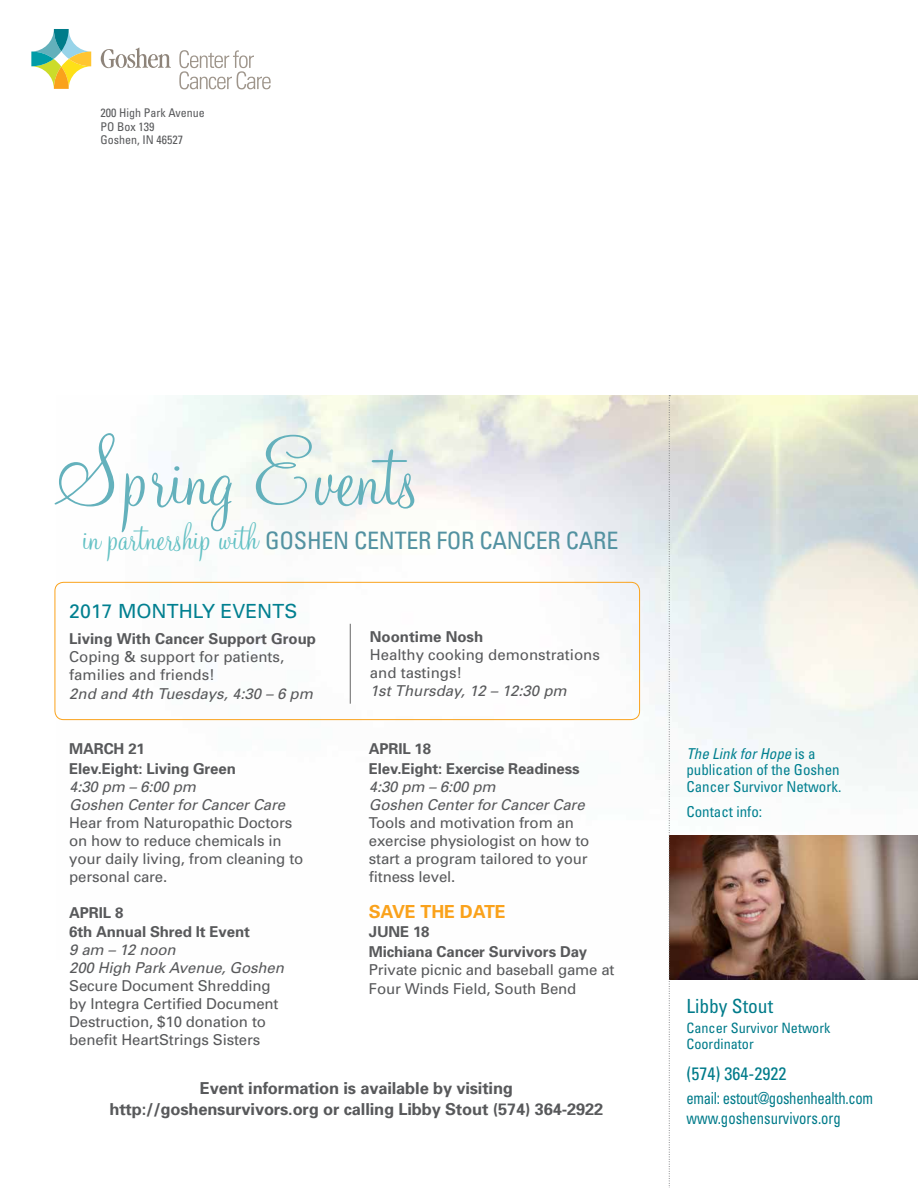
<style>
.page{position:relative;width:918px;height:1188px;background:#fff}
.page>*{position:absolute;margin:0;border:0;box-sizing:border-box;transform-origin:0 0}
.t1{font:102px "Monterey BT";color:#64b1bc}
.t2{font:condensed 24px "Univers";letter-spacing:-.01em;color:#5392a1}
.t3{font:19.5px "Univers";color:#018090}
.t4{font:condensed 19.5px "Univers";color:#007b8a}
.t5{font:condensed 18px "Univers";color:#007b8a}
.t6{font:700 18px "Univers";letter-spacing:-.01em;color:#faa21b}
.t7{font:700 16.5px/21px "Univers";letter-spacing:-.01em;color:#58595b;text-align:center}
.t8{font:condensed 16.5px/19.5px "Univers";letter-spacing:-.02em;color:#007b8a;scale:.89 1}
.t9{font:15px/18px "Univers";letter-spacing:-.01em;color:#58595b}
.t10{font:700 15px/19.5px "Univers";letter-spacing:-.01em;color:#58595b}
.t11{font:italic 15px/18px "Univers";letter-spacing:-.01em;color:#58595b}
.t12{font:condensed 15px/16.5px "Univers";color:#018090}
.t13{font:condensed 14.25px/16.5px "Univers";color:#007b8a}
.t14{font:condensed 12px/13.5px "Univers";color:#58595b}
.s1{font-family:"Monterey BT";font-stretch:normal;font-size:43.5px;color:#63c1c4}
.s2{font-style:italic}
</style>
<div class="page">
<img style="left:56px;top:395px;width:862px;height:563px">
<img style="left:670px;top:835px;width:248px;height:144px">
<svg style="left:31px;top:29px;width:60px;height:60px"></svg>
<svg style="left:101px;top:48px;width:70px;height:20px"></svg>
<svg style="left:179px;top:50px;width:92px;height:39px"></svg>
<svg style="left:669px;top:395px;width:1px;height:793px"></svg>
<div style="left:55px;top:582px;width:585px;height:138px;border:1px solid #faa21b;border-radius:9px"></div>
<hr style="left:350px;top:624px;width:1px;height:80px;background:#666">
<p class="t14" style="left:100px;top:106px;width:106px">200 High Park Avenue<br>PO Box 139<br>Goshen, IN 46527</p>
<h1 class="t1" style="left:56px;top:414px;width:364px">Spring Events</h1>
<h2 class="t2" style="left:82px;top:525px;width:538px"><span class="s1">in partnership with</span> GOSHEN CENTER FOR CANCER CARE</h2>
<h3 class="t3" style="left:69px;top:599px;width:230px">2017 MONTHLY EVENTS</h3>
<p class="t10" style="left:69px;top:628px;width:248px">Living With Cancer Support Group</p>
<p class="t9" style="left:69px;top:647px;width:217px">Coping &amp; support for patients, families and friends!</p>
<p class="t11" style="left:69px;top:685px;width:245px">2nd and 4th Tuesdays, 4:30 – 6 pm</p>
<p class="t10" style="left:69px;top:739px;width:168px">MARCH 21<br>Elev.Eight: Living Green</p>
<p class="t11" style="left:69px;top:777px;width:217px">4:30 pm – 6:00 pm<br>Goshen Center for Cancer Care</p>
<p class="t9" style="left:69px;top:813px;width:236px">Hear from Naturopathic Doctors on how to reduce chemicals in your daily living, from cleaning to personal care.</p>
<p class="t10" style="left:69px;top:902px;width:182px">APRIL 8<br>6th Annual Shred It Event</p>
<p class="t11" style="left:69px;top:941px;width:216px">9 am – 12 noon<br>200 High Park Avenue, Goshen</p>
<p class="t9" style="left:69px;top:977px;width:211px">Secure Document Shredding by Integra Certified Document<br>Destruction, $10 donation to benefit HeartStrings Sisters</p>
<p class="t10" style="left:370px;top:626px;width:115px">Noontime Nosh</p>
<p class="t9" style="left:370px;top:645px;width:232px">Healthy cooking demonstrations and tastings!</p>
<p class="t11" style="left:370px;top:681px;width:198px">1st Thursday, 12 – 12:30 pm</p>
<p class="t10" style="left:369px;top:739px;width:212px">APRIL 18<br>Elev.Eight: Exercise Readiness</p>
<p class="t11" style="left:369px;top:777px;width:217px">4:30 pm – 6:00 pm<br>Goshen Center for Cancer Care</p>
<p class="t9" style="left:369px;top:813px;width:222px">Tools and motivation from an exercise physiologist on how to start a program tailored to your fitness level.</p>
<p class="t6" style="left:369px;top:900px;width:139px">SAVE THE DATE</p>
<p class="t10" style="left:369px;top:922px;width:220px">JUNE 18<br>Michiana Cancer Survivors Day</p>
<p class="t9" style="left:369px;top:960px;width:247px;line-height:19.5px">Private picnic and baseball game at<br>Four Winds Field, South Bend</p>
<p class="t7" style="left:109px;top:1077px;width:495px">Event information is available by visiting http://goshensurvivors.org or calling Libby Stout (574) 364-2922</p>
<p class="t12" style="left:686px;top:745px;width:156px"><span class="s2">The Link for Hope</span> is a publication of the Goshen<br>Cancer Survivor Network.</p>
<p class="t12" style="left:686px;top:803px;width:77px">Contact info:</p>
<h3 class="t4" style="left:686px;top:994px;width:88px">Libby Stout</h3>
<p class="t13" style="left:686px;top:1019px;width:146px">Cancer Survivor Network<br>Coordinator</p>
<p class="t5" style="left:686px;top:1063px;width:101px">(574) 364-2922</p>
<p class="t8" style="left:686px;top:1088px;width:211px">email: estout@goshenhealth.com www.goshensurvivors.org</p>
</div>
